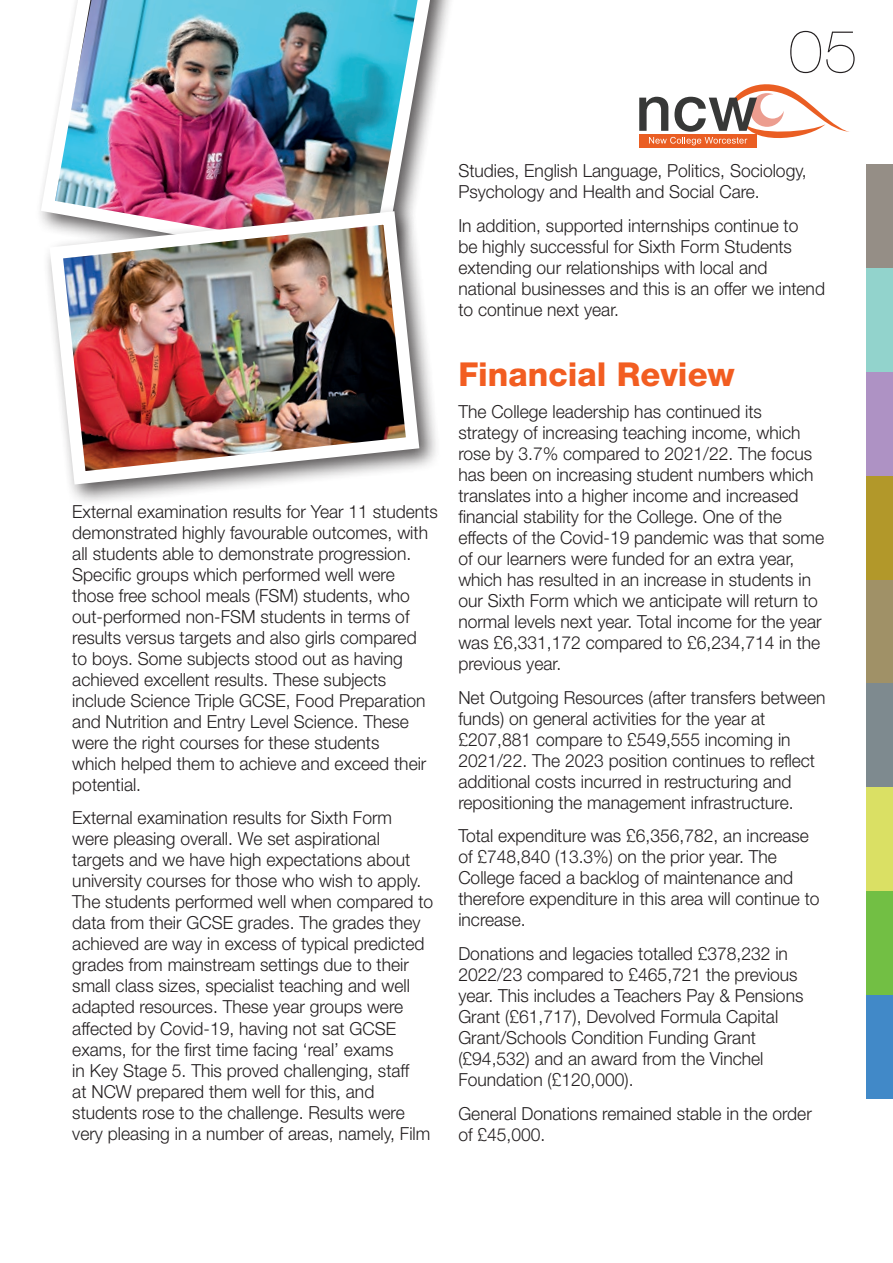
<style>
.page{position:relative;width:893px;height:1263px;background:#fff}
.page>*{position:absolute;margin:0;border:0;box-sizing:border-box;transform-origin:0 0}
.t1{font:200 60px "Helvetica Neue LT Pro";color:#231f20}
.t2{font:800 33px "Helvetica Neue LT Pro";color:#f25d21}
.t3{font:300 18px/21px "Helvetica Neue LT Pro";color:#231f20}
</style>
<div class="page">
<img style="left:40px;top:0;width:404px;height:219px">
<div style="left:42px;top:204px;width:400px;height:303px;background:#231f20;opacity:.75"></div>
<img style="left:43px;top:204px;width:383px;height:287px">
<div style="left:639px;top:134px;width:118px;height:14px;background:#ea5e23"></div>
<svg style="left:639px;top:84px;width:210px;height:62px"></svg>
<div style="left:867px;top:164px;width:26px;height:104px;background:#958e86"></div>
<div style="left:867px;top:268px;width:26px;height:104px;background:#92d3cc"></div>
<div style="left:867px;top:372px;width:26px;height:104px;background:#ae92c4"></div>
<div style="left:867px;top:476px;width:26px;height:103px;background:#b2982a"></div>
<div style="left:867px;top:579px;width:26px;height:104px;background:#a09167"></div>
<div style="left:867px;top:683px;width:26px;height:104px;background:#7e8a8f"></div>
<div style="left:867px;top:787px;width:26px;height:104px;background:#dae064"></div>
<div style="left:867px;top:891px;width:26px;height:104px;background:#72bf44"></div>
<div style="left:867px;top:995px;width:26px;height:104px;background:#4189c8"></div>
<h1 class="t1" style="left:789px;top:17px;width:70px">05</h1>
<p class="t3" style="left:72px;top:500px;width:367px">External examination results for Year 11 students demonstrated highly favourable outcomes, with all students able to demonstrate progression.<br>Specific groups which performed well were those free school meals (FSM) students, who out-performed non-FSM students in terms of results versus targets and also girls compared<br>to boys. Some subjects stood out as having achieved excellent results. These subjects include Science Triple GCSE, Food Preparation and Nutrition and Entry Level Science. These were the right courses for these students<br>which helped them to achieve and exceed their potential.</p>
<p class="t3" style="left:72px;top:807px;width:362px">External examination results for Sixth Form<br>were pleasing overall. We set aspirational targets and we have high expectations about university courses for those who wish to apply.<br>The students performed well when compared to data from their GCSE grades. The grades they achieved are way in excess of typical predicted grades from mainstream settings due to their small class sizes, specialist teaching and well adapted resources. These year groups were affected by Covid-19, having not sat GCSE exams, for the first time facing ‘real’ exams<br>in Key Stage 5. This proved challenging, staff<br>at NCW prepared them well for this, and students rose to the challenge. Results were very pleasing in a number of areas, namely, Film</p>
<p class="t3" style="left:458px;top:160px;width:350px">Studies, English Language, Politics, Sociology,<br>Psychology and Health and Social Care.</p>
<p class="t3" style="left:458px;top:215px;width:368px">In addition, supported internships continue to<br>be highly successful for Sixth Form Students extending our relationships with local and national businesses and this is an offer we intend to continue next year.</p>
<h2 class="t2" style="left:458px;top:354px;width:278px">Financial Review</h2>
<p class="t3" style="left:458px;top:400px;width:367px">The College leadership has continued its strategy of increasing teaching income, which rose by 3.7% compared to 2021/22. The focus has been on increasing student numbers which translates into a higher income and increased financial stability for the College. One of the effects of the Covid-19 pandemic was that some of our learners were funded for an extra year, which has resulted in an increase in students in our Sixth Form which we anticipate will return to normal levels next year. Total income for the year was £6,331,172 compared to £6,234,714 in the previous year.</p>
<p class="t3" style="left:458px;top:686px;width:369px">Net Outgoing Resources (after transfers between funds) on general activities for the year at £207,881 compare to £549,555 incoming in 2021/22. The 2023 position continues to reflect additional costs incurred in restructuring and repositioning the management infrastructure.</p>
<p class="t3" style="left:458px;top:825px;width:363px">Total expenditure was £6,356,782, an increase of £748,840 (13.3%) on the prior year. The College faced a backlog of maintenance and therefore expenditure in this area will continue to increase.</p>
<p class="t3" style="left:458px;top:943px;width:347px">Donations and legacies totalled £378,232 in 2022/23 compared to £465,721 the previous year. This includes a Teachers Pay &amp; Pensions Grant (£61,717), Devolved Formula Capital Grant/Schools Condition Funding Grant (£94,532) and an award from the Vinchel Foundation (£120,000).</p>
<p class="t3" style="left:458px;top:1103px;width:355px">General Donations remained stable in the order of £45,000.</p>
</div>
